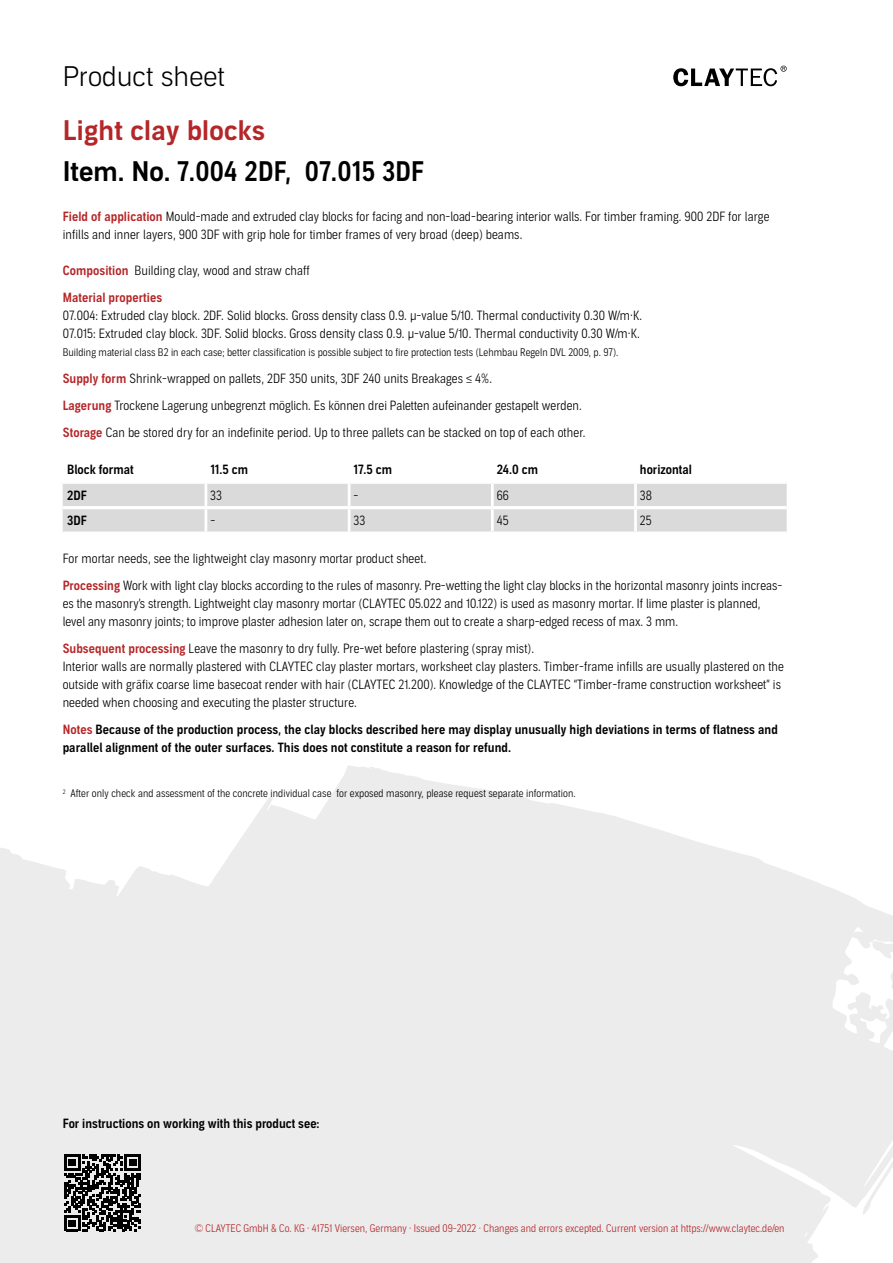
<style>
.page{position:relative;width:893px;height:1263px;background:#fff}
.page>*{position:absolute;margin:0;border:0;box-sizing:border-box;transform-origin:0 0}
.t1{font:27px "Aago Condensed Sm";letter-spacing:.01em;color:#000}
.t2{font:27px "Aago Sm";letter-spacing:.01em;color:#b52628}
.t3{font:300 27px "Aago";color:#000}
.t4{font:300 12.75px/18px "Aago Condensed";letter-spacing:.005em;color:#000}
.t5{font:12.75px/18px "Aago Condensed Sm";letter-spacing:.005em;color:#000}
.t6{font:12.75px "Aago Condensed Sm";letter-spacing:.005em;color:#b52628}
.t7{font:300 10.5px "Aago Condensed";letter-spacing:.005em;color:#000}
.t8{font:300 10.5px "Aago Condensed";color:#b52628}
.s1{font-family:"Aago Sm"}
.s2{font-family:"Aago Condensed Sm";font-weight:400;color:#b52628}
.s3{color:#b52628}
</style>
<div class="page">
<svg style="left:0;top:766px;width:893px;height:496px;fill:#ececed"></svg>
<div style="left:63px;top:484px;width:724px;height:47px;background:#dadada"></div>
<hr style="left:63px;top:506px;width:143px;height:3px;background:#fff">
<hr style="left:206px;top:506px;width:143px;height:3px;background:#fff">
<hr style="left:349px;top:506px;width:143px;height:3px;background:#fff">
<hr style="left:492px;top:506px;width:143px;height:3px;background:#fff">
<hr style="left:635px;top:506px;width:152px;height:3px;background:#fff">
<svg style="left:63px;top:531px;width:142px;height:1px"></svg>
<svg style="left:207px;top:531px;width:141px;height:1px"></svg>
<svg style="left:350px;top:531px;width:141px;height:1px"></svg>
<svg style="left:492px;top:531px;width:143px;height:1px"></svg>
<svg style="left:635px;top:531px;width:152px;height:1px"></svg>
<hr style="left:205px;top:484px;width:2px;height:22px;background:#fff">
<hr style="left:348px;top:484px;width:2px;height:22px;background:#fff">
<hr style="left:491px;top:484px;width:3px;height:22px;background:#fff">
<hr style="left:634px;top:484px;width:3px;height:22px;background:#fff">
<hr style="left:205px;top:509px;width:2px;height:22px;background:#fff">
<hr style="left:348px;top:509px;width:2px;height:22px;background:#fff">
<hr style="left:491px;top:509px;width:3px;height:22px;background:#fff">
<hr style="left:634px;top:509px;width:3px;height:22px;background:#fff">
<svg style="left:673px;top:66px;width:114px;height:20px"></svg>
<svg style="left:64px;top:1154px;width:77px;height:77px;background:#565656"></svg>
<h1 class="t3" style="left:63px;top:61px;width:164px">Product sheet</h1>
<h1 class="t2" style="left:63px;top:115px;width:204px">Light clay blocks</h1>
<h1 class="t1" style="left:63px;top:156px;width:363px"><span class="s1">Item. No.</span> 7.004 2DF, 07.015 3DF</h1>
<p class="t4" style="left:63px;top:208px;width:708px"><span class="s2">Field of application</span> Mould-made and extruded clay blocks for facing and non-load-bearing interior walls. For timber framing. 900 2DF for large infills and inner layers, 900 3DF with grip hole for timber frames of very broad (deep) beams.</p>
<p class="t4" style="left:63px;top:262px;width:249px"><span class="s2">Composition</span> Building clay, wood and straw chaff</p>
<p class="t6" style="left:63px;top:290px;width:101px">Material properties</p>
<p class="t4" style="left:63px;top:307px;width:581px">07.004: Extruded clay block. 2DF. Solid blocks. Gross density class 0.9. µ-value 5/10. Thermal conductivity 0.30 W/m∙K.<br>07.015: Extruded clay block. 3DF. Solid blocks. Gross density class 0.9. µ-value 5/10. Thermal conductivity 0.30 W/m·K.</p>
<p class="t7" style="left:63px;top:347px;width:557px">Building material class B2 in each case; better classification is possible subject to fire protection tests (Lehmbau Regeln DVL 2009, p. 97).</p>
<p class="t4" style="left:63px;top:366px;width:524px;line-height:27px"><span class="s2">Supply form</span> Shrink-wrapped on pallets, 2DF 350 units, 3DF 240 units Breakages ≤ 4%.<br><span class="s2">Lagerung</span> Trockene Lagerung unbegrenzt möglich. Es können drei Paletten aufeinander gestapelt werden.<br><span class="s2">Storage</span> Can be stored dry for an indefinite period. Up to three pallets can be stacked on top of each other.</p>
<p class="t5" style="left:67px;top:461px;width:68px">Block format</p>
<p class="t5" style="left:210px;top:461px;width:39px">11.5 cm</p>
<p class="t5" style="left:354px;top:461px;width:40px">17.5 cm</p>
<p class="t5" style="left:497px;top:461px;width:43px">24.0 cm</p>
<p class="t5" style="left:640px;top:461px;width:54px">horizontal</p>
<p class="t5" style="left:67px;top:486px;width:21px">2DF</p>
<p class="t4" style="left:210px;top:486px;width:13px">33</p>
<p class="t4" style="left:354px;top:486px;width:6px">-</p>
<p class="t4" style="left:497px;top:486px;width:14px">66</p>
<p class="t4" style="left:640px;top:486px;width:14px">38</p>
<p class="t5" style="left:67px;top:512px;width:21px">3DF</p>
<p class="t4" style="left:210px;top:512px;width:6px">-</p>
<p class="t4" style="left:354px;top:512px;width:13px">33</p>
<p class="t4" style="left:497px;top:512px;width:14px">45</p>
<p class="t4" style="left:640px;top:512px;width:13px">25</p>
<p class="t4" style="left:63px;top:546px;width:721px;line-height:27px">For mortar needs, see the lightweight clay masonry mortar product sheet.<br><span class="s2">Processing</span> Work with light clay blocks according to the rules of masonry. Pre-wetting the light clay blocks in the horizontal masonry joints increas-</p>
<p class="t4" style="left:63px;top:595px;width:699px">es the masonry’s strength. Lightweight clay masonry mortar (CLAYTEC 05.022 and 10.122) is used as masonry mortar. If lime plaster is planned, level any masonry joints; to improve plaster adhesion later on, scrape them out to create a sharp-edged recess of max. 3 mm.</p>
<p class="t4" style="left:63px;top:640px;width:723px"><span class="s2">Subsequent processing</span> Leave the masonry to dry fully. Pre-wet before plastering (spray mist).<br>Interior walls are normally plastered with CLAYTEC clay plaster mortars, worksheet clay plasters. Timber-frame infills are usually plastered on the outside with gräfix coarse lime basecoat render with hair (CLAYTEC 21.200). Knowledge of the CLAYTEC “Timber-frame construction worksheet” is needed when choosing and executing the plaster structure.</p>
<p class="t5" style="left:63px;top:721px;width:717px"><span class="s3">Notes</span> Because of the production process, the clay blocks described here may display unusually high deviations in terms of flatness and parallel alignment of the outer surfaces. This does not constitute a reason for refund.</p>
<p class="t7" style="left:63px;top:788px;width:514px"><sup>2</sup> After only check and assessment of the concrete individual case for exposed masonry, please request separate information.</p>
<p class="t5" style="left:63px;top:1115px;width:258px">For instructions on working with this product see:</p>
<p class="t8" style="left:195px;top:1222px;width:591px">© CLAYTEC GmbH &amp; Co. KG · 41751 Viersen, Germany · Issued 09-2022 · Changes and errors excepted. Current version at https://www.claytec.de/en</p>
</div>
